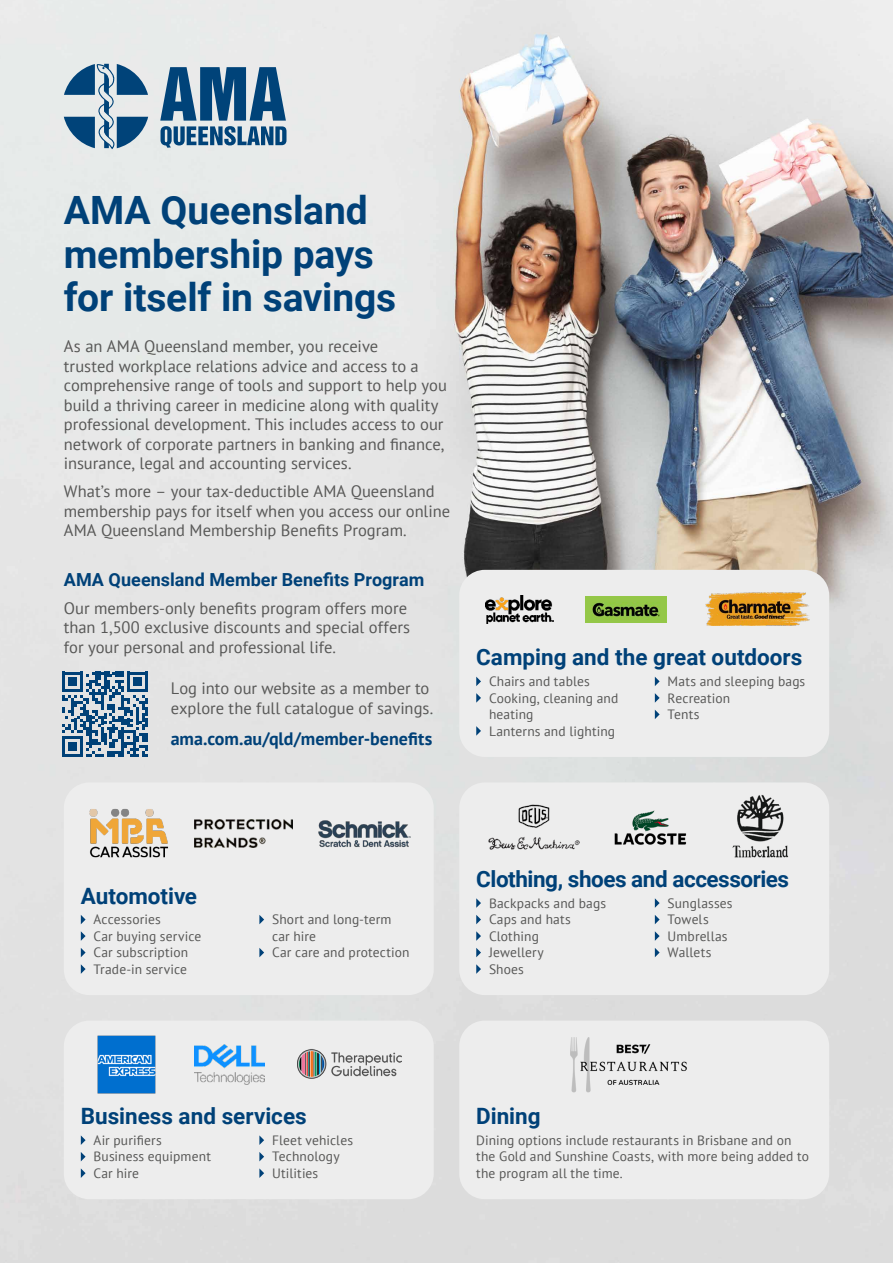
<style>
.page{position:relative;width:893px;height:1263px;background:#fff}
.page>*{position:absolute;margin:0;border:0;box-sizing:border-box;transform-origin:0 0}
.t1{font:700 39px/43.5px "Roboto";letter-spacing:-.005em;color:#004178}
.t2{font:700 22.5px "Roboto";letter-spacing:-.005em;color:#004178}
.t3{font:700 18px "Roboto";color:#004178}
.t4{font:700 18px "PT Sans";color:#004178}
.t5{font:16.5px/19.5px "PT Sans";color:#575756}
.t6{font:13.5px/16.5px "PT Sans";letter-spacing:.01em;color:#575756}
</style>
<div class="page">
<img style="left:0;top:0;width:893px;height:1263px">
<svg style="left:62px;top:671px;width:86px;height:86px;background:#6f90ac"></svg>
<svg style="left:160px;top:67px;width:126px;height:81px;background:#5e86a6"></svg>
<svg style="left:64px;top:64px;width:84px;height:85px;background:#82a1b8"></svg>
<div style="left:64px;top:782px;width:370px;height:213px;background:#ededed;border-radius:26px"></div>
<div style="left:459px;top:782px;width:370px;height:213px;background:#ededed;border-radius:26px"></div>
<div style="left:459px;top:570px;width:370px;height:187px;background:#ededed;border-radius:26px"></div>
<div style="left:459px;top:1020px;width:370px;height:179px;background:#ededed;border-radius:26px"></div>
<div style="left:64px;top:1020px;width:370px;height:179px;background:#ededed;border-radius:26px"></div>
<svg style="left:476px;top:898px;width:5px;height:10px"></svg>
<svg style="left:476px;top:915px;width:5px;height:9px"></svg>
<svg style="left:476px;top:931px;width:5px;height:10px"></svg>
<svg style="left:476px;top:948px;width:5px;height:9px"></svg>
<svg style="left:476px;top:964px;width:5px;height:10px"></svg>
<svg style="left:655px;top:898px;width:5px;height:10px"></svg>
<svg style="left:655px;top:915px;width:5px;height:9px"></svg>
<svg style="left:655px;top:931px;width:5px;height:10px"></svg>
<svg style="left:655px;top:948px;width:5px;height:9px"></svg>
<svg style="left:476px;top:677px;width:5px;height:9px"></svg>
<svg style="left:476px;top:693px;width:5px;height:10px"></svg>
<svg style="left:476px;top:726px;width:5px;height:10px"></svg>
<svg style="left:655px;top:677px;width:5px;height:9px"></svg>
<svg style="left:655px;top:693px;width:5px;height:10px"></svg>
<svg style="left:655px;top:710px;width:5px;height:9px"></svg>
<svg style="left:81px;top:915px;width:5px;height:9px"></svg>
<svg style="left:81px;top:931px;width:5px;height:10px"></svg>
<svg style="left:81px;top:948px;width:5px;height:9px"></svg>
<svg style="left:81px;top:964px;width:5px;height:10px"></svg>
<svg style="left:259px;top:915px;width:5px;height:9px"></svg>
<svg style="left:259px;top:948px;width:5px;height:9px"></svg>
<svg style="left:81px;top:1135px;width:5px;height:10px"></svg>
<svg style="left:81px;top:1152px;width:5px;height:9px"></svg>
<svg style="left:81px;top:1168px;width:5px;height:10px"></svg>
<svg style="left:259px;top:1135px;width:5px;height:10px"></svg>
<svg style="left:259px;top:1152px;width:5px;height:9px"></svg>
<svg style="left:259px;top:1168px;width:5px;height:10px"></svg>
<img style="left:89px;top:808px;width:79px;height:50px">
<img style="left:195px;top:820px;width:98px;height:28px">
<img style="left:318px;top:820px;width:93px;height:27px">
<img style="left:97px;top:1035px;width:59px;height:59px">
<img style="left:194px;top:1044px;width:70px;height:40px">
<img style="left:297px;top:1012px;width:105px;height:67px">
<img style="left:485px;top:595px;width:68px;height:28px">
<img style="left:585px;top:596px;width:82px;height:26px">
<img style="left:705px;top:593px;width:105px;height:33px">
<img style="left:488px;top:804px;width:91px;height:46px">
<img style="left:614px;top:810px;width:73px;height:35px">
<img style="left:732px;top:795px;width:57px;height:63px">
<img style="left:570px;top:1037px;width:117px;height:55px">
<h1 class="t1" style="left:64px;top:187px;width:334px">AMA Queensland membership pays for itself in savings</h1>
<p class="t5" style="left:64px;top:336px;width:385px">As an AMA Queensland member, you receive<br>trusted workplace relations advice and access to a comprehensive range of tools and support to help you build a thriving career in medicine along with quality professional development. This includes access to our network of corporate partners in banking and finance, insurance, legal and accounting services.</p>
<p class="t5" style="left:64px;top:481px;width:388px">What’s more – your tax-deductible AMA Queensland membership pays for itself when you access our online<br>AMA Queensland Membership Benefits Program.</p>
<p class="t3" style="left:64px;top:567px;width:362px">AMA Queensland Member Benefits Program</p>
<p class="t5" style="left:64px;top:598px;width:348px">Our members-only benefits program offers more than 1,500 exclusive discounts and special offers for your personal and professional life.</p>
<p class="t5" style="left:171px;top:678px;width:264px">Log into our website as a member to explore the full catalogue of savings.</p>
<p class="t4" style="left:171px;top:726px;width:263px">ama.com.au/qld/member-benefits</p>
<h2 class="t2" style="left:476px;top:642px;width:328px">Camping and the great outdoors</h2>
<p class="t6" style="left:489px;top:673px;width:131px">Chairs and tables<br>Cooking, cleaning and heating<br>Lanterns and lighting</p>
<p class="t6" style="left:668px;top:673px;width:139px">Mats and sleeping bags<br>Recreation<br>Tents</p>
<h2 class="t2" style="left:81px;top:880px;width:118px">Automotive</h2>
<p class="t6" style="left:94px;top:911px;width:109px">Accessories<br>Car buying service<br>Car subscription<br>Trade-in service</p>
<p class="t6" style="left:272px;top:911px;width:139px">Short and long-term car hire<br>Car care and protection</p>
<h2 class="t2" style="left:476px;top:863px;width:314px">Clothing, shoes and accessories</h2>
<p class="t6" style="left:489px;top:894px;width:119px">Backpacks and bags<br>Caps and hats<br>Clothing<br>Jewellery<br>Shoes</p>
<p class="t6" style="left:668px;top:894px;width:66px">Sunglasses<br>Towels<br>Umbrellas<br>Wallets</p>
<h2 class="t2" style="left:81px;top:1100px;width:227px">Business and services</h2>
<p class="t6" style="left:94px;top:1131px;width:119px">Air purifiers<br>Business equipment<br>Car hire</p>
<p class="t6" style="left:272px;top:1131px;width:82px">Fleet vehicles<br>Technology<br>Utilities</p>
<h2 class="t2" style="left:476px;top:1100px;width:66px">Dining</h2>
<p class="t6" style="left:476px;top:1131px;width:334px">Dining options include restaurants in Brisbane and on the Gold and Sunshine Coasts, with more being added to the program all the time.</p>
</div>
